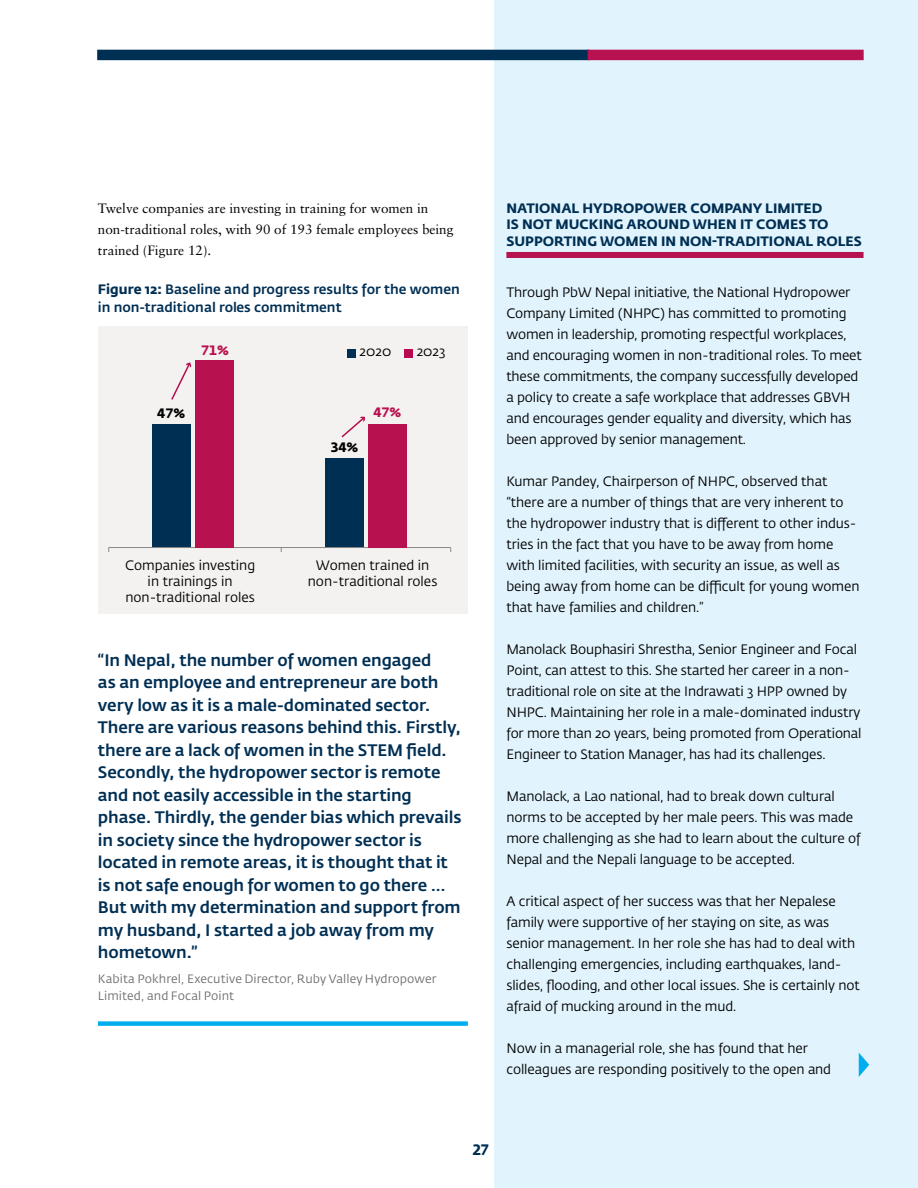
<style>
.page{position:relative;width:918px;height:1188px;background:#fff}
.page>*{position:absolute;margin:0;border:0;box-sizing:border-box;transform-origin:0 0}
.Pullquote_K{font:500 16.5px/22.5px "Fedra Sans Pro";letter-spacing:-.01em;color:#002f54}
.t1{font:700 15px "Fedra Sans Std";color:#002f54}
.body_fedra{font:13.5px/21px "Fedra Sans Std";letter-spacing:-.005em;color:#000}
.Body_K{font:13.5px/21px "Sabon LT Pro";color:#000}
.story_box_titles_red{font:700 13.5px/16.5px "Fedra Sans Pro";color:#002f54}
.t2{font:500 13.5px/18px "Fedra Sans Pro";color:#002f54}
.t3{font:700 13.5px "Fedra Sans Std";color:#000}
.t4{font:700 13.5px "Fedra Sans Std";color:#b8114f}
.Quotee_k{font:12px/16.5px "Fedra Sans Pro";letter-spacing:.005em;color:#6d6e71}
.s1{font-family:"Fedra Sans Std";font-weight:700}
</style>
<div class="page">
<div style="left:494px;top:0;width:424px;height:1188px;background:#e1f4fd"></div>
<div style="left:98px;top:327px;width:370px;height:287px;background:#f4f2f1"></div>
<div style="left:325px;top:458px;width:39px;height:90px;background:#002f54"></div>
<div style="left:153px;top:424px;width:38px;height:124px;background:#002f54"></div>
<hr style="left:109px;top:547px;width:342px;height:1px;background:#898989">
<div style="left:196px;top:361px;width:38px;height:187px;background:#b8114f"></div>
<div style="left:369px;top:424px;width:38px;height:124px;background:#b8114f"></div>
<div style="left:347px;top:349px;width:8px;height:9px;background:#002f54"></div>
<div style="left:404px;top:349px;width:9px;height:9px;background:#b80a4e"></div>
<svg style="left:171px;top:362px;width:20px;height:38px"></svg>
<svg style="left:341px;top:416px;width:24px;height:22px"></svg>
<div style="left:98px;top:1021px;width:370px;height:5px;background:#00aeef"></div>
<div style="left:506px;top:252px;width:358px;height:6px;background:#b8114f"></div>
<svg style="left:859px;top:1053px;width:10px;height:24px"></svg>
<div style="left:97px;top:50px;width:493px;height:10px;background:#002f54"></div>
<div style="left:588px;top:50px;width:276px;height:10px;background:#b8114f"></div>
<p class="Body_K" style="left:98px;top:197px;width:357px">Twelve companies are investing in training for women in non-traditional roles, with 90 of 193 female employees being trained (Figure 12).</p>
<p class="t2" style="left:98px;top:280px;width:364px"><span class="s1">Figure 12:</span> Baseline and progress results for the women in non-traditional roles commitment</p>
<p class="t4" style="left:201px;top:342px;width:30px">71%</p>
<p class="body_fedra" style="left:360px;top:341px;width:33px">2020</p>
<p class="body_fedra" style="left:417px;top:341px;width:30px">2023</p>
<p class="t3" style="left:157px;top:405px;width:30px">47%</p>
<p class="t3" style="left:330px;top:439px;width:30px">34%</p>
<p class="t4" style="left:373px;top:403px;width:30px">47%</p>
<p class="body_fedra" style="left:125px;top:557px;width:132px;line-height:16.2px;text-align:center">Companies investing in trainings in non-traditional roles</p>
<p class="body_fedra" style="left:308px;top:557px;width:131px;line-height:16.2px;text-align:center">Women trained in non-traditional roles</p>
<p class="Pullquote_K" style="left:98px;top:649px;width:365px">“In Nepal, the number of women engaged<br>as an employee and entrepreneur are both very low as it is a male-dominated sector.<br>There are various reasons behind this. Firstly, there are a lack of women in the STEM field.<br>Secondly, the hydropower sector is remote and not easily accessible in the starting phase. Thirdly, the gender bias which prevails in society since the hydropower sector is located in remote areas, it is thought that it is not safe enough for women to go there … But with my determination and support from my husband, I started a job away from my hometown.”</p>
<p class="Quotee_k" style="left:98px;top:971px;width:340px">Kabita Pokhrel, Executive Director, Ruby Valley Hydropower<br>Limited, and Focal Point</p>
<p class="story_box_titles_red" style="left:506px;top:200px;width:357px">NATIONAL HYDROPOWER COMPANY LIMITED<br>IS NOT MUCKING AROUND WHEN IT COMES TO<br>SUPPORTING WOMEN IN NON-TRADITIONAL ROLES</p>
<p class="body_fedra" style="left:506px;top:282px;width:357px">Through PbW Nepal initiative, the National Hydropower Company Limited (NHPC) has committed to promoting women in leadership, promoting respectful workplaces, and encouraging women in non-traditional roles. To meet these commitments, the company successfully developed a policy to create a safe workplace that addresses GBVH and encourages gender equality and diversity, which has been approved by senior management.</p>
<p class="body_fedra" style="left:506px;top:471px;width:355px">Kumar Pandey, Chairperson of NHPC, observed that “there are a number of things that are very inherent to the hydropower industry that is different to other indus&shy;tries in the fact that you have to be away from home with limited facilities, with security an issue, as well as being away from home can be difficult for young women that have families and children.”</p>
<p class="body_fedra" style="left:506px;top:639px;width:357px">Manolack Bouphasiri Shrestha, Senior Engineer and Focal Point, can attest to this. She started her career in a non&shy;traditional role on site at the Indrawati 3 HPP owned by NHPC. Maintaining her role in a male-dominated industry for more than 20 years, being promoted from Operational Engineer to Station Manager, has had its challenges.</p>
<p class="body_fedra" style="left:506px;top:786px;width:356px">Manolack, a Lao national, had to break down cultural norms to be accepted by her male peers. This was made more challenging as she had to learn about the culture of Nepal and the Nepali language to be accepted.</p>
<p class="body_fedra" style="left:506px;top:891px;width:355px">A critical aspect of her success was that her Nepalese family were supportive of her staying on site, as was senior management. In her role she has had to deal with challenging emergencies, including earthquakes, land&shy;slides, flooding, and other local issues. She is certainly not afraid of mucking around in the mud.</p>
<p class="body_fedra" style="left:506px;top:1038px;width:326px">Now in a managerial role, she has found that her colleagues are responding positively to the open and</p>
<p class="t1" style="left:473px;top:1140px;width:17px">27</p>
</div>
